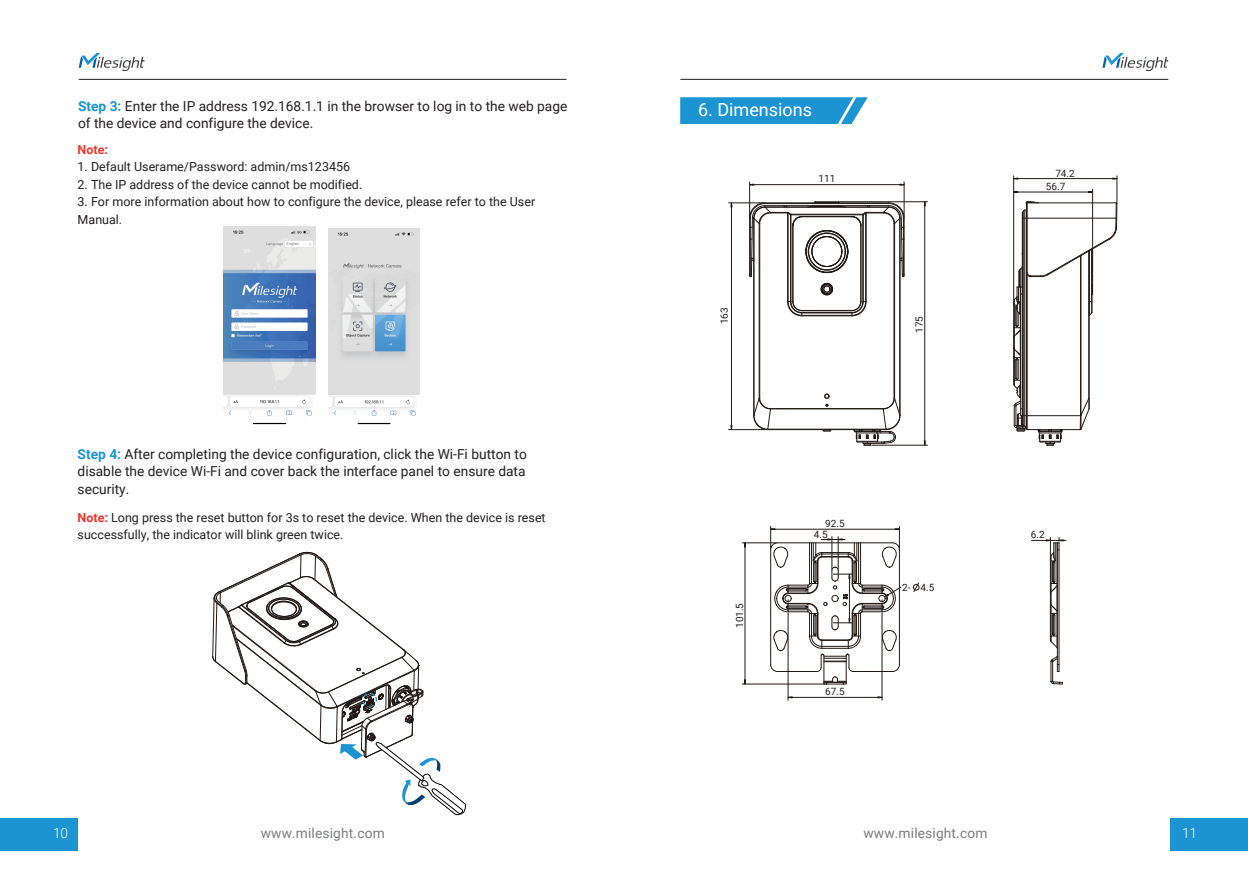
<style>
.page{position:relative;width:1248px;height:893px;background:#fff}
.page>*{position:absolute;margin:0;border:0;box-sizing:border-box;transform-origin:0 0}
.t1{font:18px "Roboto";color:#fff}
.t2{font:300 14px "Roboto";letter-spacing:-.03em;color:#fff}
.t3{font:13.75px/17.5px "Roboto";color:#231f20;text-align:justify}
.t4{font:13.75px "Roboto";letter-spacing:.01em;color:#7b7c7f}
.t5{font:12.5px/17.5px "Roboto";color:#231f20}
.t6{font:700 12.5px "Roboto";color:#ef372b}
.t7{font:10px/13.8px "Roboto";color:#231f20}
.s1{font-weight:700;color:#1c94d2}
.s2{font-weight:700;color:#ee342b}
</style>
<div class="page">
<svg style="left:1102px;top:53px;width:66px;height:18px"></svg>
<hr style="left:680px;top:79px;width:488px;height:1px;background:#231f20">
<svg style="left:79px;top:53px;width:66px;height:18px"></svg>
<hr style="left:79px;top:79px;width:487px;height:1px;background:#231f20">
<div style="left:0;top:818px;width:78px;height:32px;background:#1c94d2"></div>
<div style="left:1170px;top:818px;width:77px;height:32px;background:#1c94d2"></div>
<svg style="left:680px;top:97px;width:187px;height:27px;background:#2b9bd4"></svg>
<img style="left:223px;top:226px;width:92px;height:199px">
<img style="left:328px;top:228px;width:92px;height:197px">
<svg style="left:212px;top:552px;width:254px;height:263px"></svg>
<svg style="left:912px;top:582px;width:7px;height:10px"></svg>
<hr style="left:1049px;top:557px;width:1px;height:83px;background:#211814">
<hr style="left:1050px;top:555px;width:1px;height:87px;background:#211814">
<hr style="left:1056px;top:543px;width:1px;height:128px;background:#211814">
<hr style="left:1058px;top:543px;width:1px;height:128px;background:#211814">
<hr style="left:753px;top:218px;width:1px;height:197px;background:#211814">
<hr style="left:758px;top:223px;width:1px;height:175px;background:#211814">
<hr style="left:759px;top:223px;width:1px;height:175px;background:#211814">
<hr style="left:787px;top:213px;width:1px;height:89px;background:#211814">
<hr style="left:790px;top:214px;width:1px;height:88px;background:#211814">
<hr style="left:792px;top:226px;width:1px;height:76px;background:#211814">
<hr style="left:767px;top:429px;width:118px;height:1px;background:#211814">
<hr style="left:770px;top:408px;width:113px;height:1px;background:#211814">
<hr style="left:860px;top:226px;width:1px;height:76px;background:#211814">
<hr style="left:862px;top:215px;width:1px;height:87px;background:#211814">
<hr style="left:865px;top:212px;width:1px;height:90px;background:#211814">
<hr style="left:893px;top:223px;width:1px;height:175px;background:#211814">
<hr style="left:894px;top:223px;width:1px;height:175px;background:#211814">
<hr style="left:899px;top:218px;width:1px;height:198px;background:#211814">
<hr style="left:801px;top:315px;width:50px;height:1px;background:#211814">
<hr style="left:801px;top:313px;width:50px;height:1px;background:#211814">
<hr style="left:801px;top:312px;width:50px;height:1px;background:#211814">
<hr style="left:801px;top:310px;width:50px;height:1px;background:#211814">
<hr style="left:1013px;top:300px;width:1px;height:86px;background:#211814">
<hr style="left:1019px;top:311px;width:1px;height:77px;background:#211814">
<hr style="left:1020px;top:287px;width:1px;height:129px;background:#211814">
<hr style="left:1021px;top:213px;width:1px;height:211px;background:#211814">
<hr style="left:1022px;top:212px;width:1px;height:212px;background:#211814">
<hr style="left:1023px;top:211px;width:1px;height:215px;background:#211814">
<hr style="left:1024px;top:210px;width:1px;height:216px;background:#211814">
<hr style="left:1025px;top:204px;width:1px;height:225px;background:#211814">
<hr style="left:1026px;top:275px;width:1px;height:155px;background:#211814">
<hr style="left:1027px;top:429px;width:53px;height:1px;background:#211814">
<hr style="left:1020px;top:415px;width:60px;height:1px;background:#211814">
<hr style="left:1079px;top:256px;width:1px;height:159px;background:#211814">
<hr style="left:1080px;top:256px;width:1px;height:159px;background:#211814">
<hr style="left:1088px;top:251px;width:1px;height:158px;background:#211814">
<svg style="left:1050px;top:656px;width:12px;height:28px"></svg>
<svg style="left:824px;top:394px;width:5px;height:12px"></svg>
<div style="left:820px;top:283px;width:12px;height:12px;border:1px solid #211814;border-radius:50%"></div>
<div style="left:821px;top:283px;width:11px;height:12px;border:1px solid #211814;border-radius:50%"></div>
<div style="left:821px;top:284px;width:11px;height:11px;border:1px solid #211814;border-radius:50%"></div>
<div style="left:822px;top:284px;width:9px;height:10px;border:1px solid #211814;border-radius:50%"></div>
<div style="left:823px;top:286px;width:7px;height:6px;border:1px solid #211814;border-radius:50%"></div>
<svg style="left:1049px;top:603px;width:8px;height:46px"></svg>
<svg style="left:851px;top:301px;width:15px;height:15px"></svg>
<svg style="left:787px;top:301px;width:16px;height:15px"></svg>
<svg style="left:749px;top:201px;width:155px;height:76px"></svg>
<svg style="left:753px;top:398px;width:18px;height:32px"></svg>
<svg style="left:853px;top:398px;width:47px;height:48px"></svg>
<svg style="left:1037px;top:430px;width:25px;height:16px"></svg>
<svg style="left:1079px;top:398px;width:10px;height:32px"></svg>
<hr style="left:792px;top:697px;width:85px;height:1px;background:#211814">
<hr style="left:742px;top:684px;width:83px;height:1px;background:#211814">
<hr style="left:744px;top:547px;width:1px;height:133px;background:#211814">
<hr style="left:787px;top:613px;width:1px;height:87px;background:#211814">
<hr style="left:742px;top:542px;width:34px;height:1px;background:#211814">
<hr style="left:881px;top:613px;width:1px;height:87px;background:#211814">
<svg style="left:770px;top:526px;width:131px;height:159px"></svg>
<svg style="left:1031px;top:538px;width:34px;height:56px"></svg>
<hr style="left:731px;top:207px;width:1px;height:218px;background:#211814">
<hr style="left:749px;top:182px;width:1px;height:35px;background:#211814">
<hr style="left:871px;top:445px;width:56px;height:1px;background:#211814">
<hr style="left:728px;top:429px;width:38px;height:1px;background:#211814">
<hr style="left:903px;top:182px;width:1px;height:35px;background:#211814">
<hr style="left:924px;top:206px;width:1px;height:235px;background:#211814">
<hr style="left:728px;top:202px;width:35px;height:1px;background:#211814">
<hr style="left:839px;top:201px;width:88px;height:1px;background:#211814">
<hr style="left:753px;top:184px;width:146px;height:1px;background:#211814">
<svg style="left:1013px;top:176px;width:104px;height:162px"></svg>
<hr style="left:1017px;top:192px;width:71px;height:1px;background:#211814">
<hr style="left:1017px;top:178px;width:95px;height:1px;background:#211814">
<svg style="left:822px;top:430px;width:9px;height:2px"></svg>
<svg style="left:1013px;top:347px;width:14px;height:85px"></svg>
<p class="t3" style="left:78px;top:96px;width:491px"><span class="s1">Step 3:</span> Enter the IP address 192.168.1.1 in the browser to log in to the web page of the device and configure the device.</p>
<p class="t6" style="left:78px;top:141px;width:32px">Note:</p>
<p class="t5" style="left:78px;top:158px;width:274px">1. Default Userame/Password: admin/ms123456</p>
<p class="t5" style="left:78px;top:175px;width:286px">2. The IP address of the device cannot be modified.</p>
<p class="t5" style="left:78px;top:193px;width:459px">3. For more information about how to configure the device, please refer to the User<br>Manual.</p>
<p class="t3" style="left:78px;top:444px;width:450px"><span class="s1">Step 4:</span> After completing the device configuration, click the Wi-Fi button to disable the device Wi-Fi and cover back the interface panel to ensure data security.</p>
<p class="t5" style="left:78px;top:508px;width:469px"><span class="s2">Note:</span> Long press the reset button for 3s to reset the device. When the device is reset successfully, the indicator will blink green twice.</p>
<h1 class="t1" style="left:698px;top:97px;width:115px">6. Dimensions</h1>
<p class="t7" style="left:818px;top:171px;width:18px">111</p>
<p class="t7" style="left:717px;top:324px;width:18px;rotate:-90deg">163</p>
<p class="t7" style="left:911px;top:333px;width:18px;rotate:-90deg">175</p>
<p class="t7" style="left:732px;top:628px;width:27px;rotate:-90deg">101.5</p>
<p class="t7" style="left:825px;top:516px;width:21px">92.5</p>
<p class="t7" style="left:813px;top:528px;width:15px">4.5</p>
<p class="t7" style="left:825px;top:685px;width:21px">67.5</p>
<p class="t7" style="left:902px;top:580px;width:34px">2- 4.5</p>
<p class="t7" style="left:1045px;top:166px;width:30px;text-indent:10px">74.2<br>56.7</p>
<p class="t7" style="left:1030px;top:528px;width:15px">6.2</p>
<p class="t2" style="left:46px;top:823px;width:24px">110</p>
<p class="t4" style="left:261px;top:823px;width:125px">www.milesight.com</p>
<p class="t4" style="left:863px;top:823px;width:125px">www.milesight.com</p>
<p class="t2" style="left:1182px;top:823px;width:22px">111</p>
</div>
